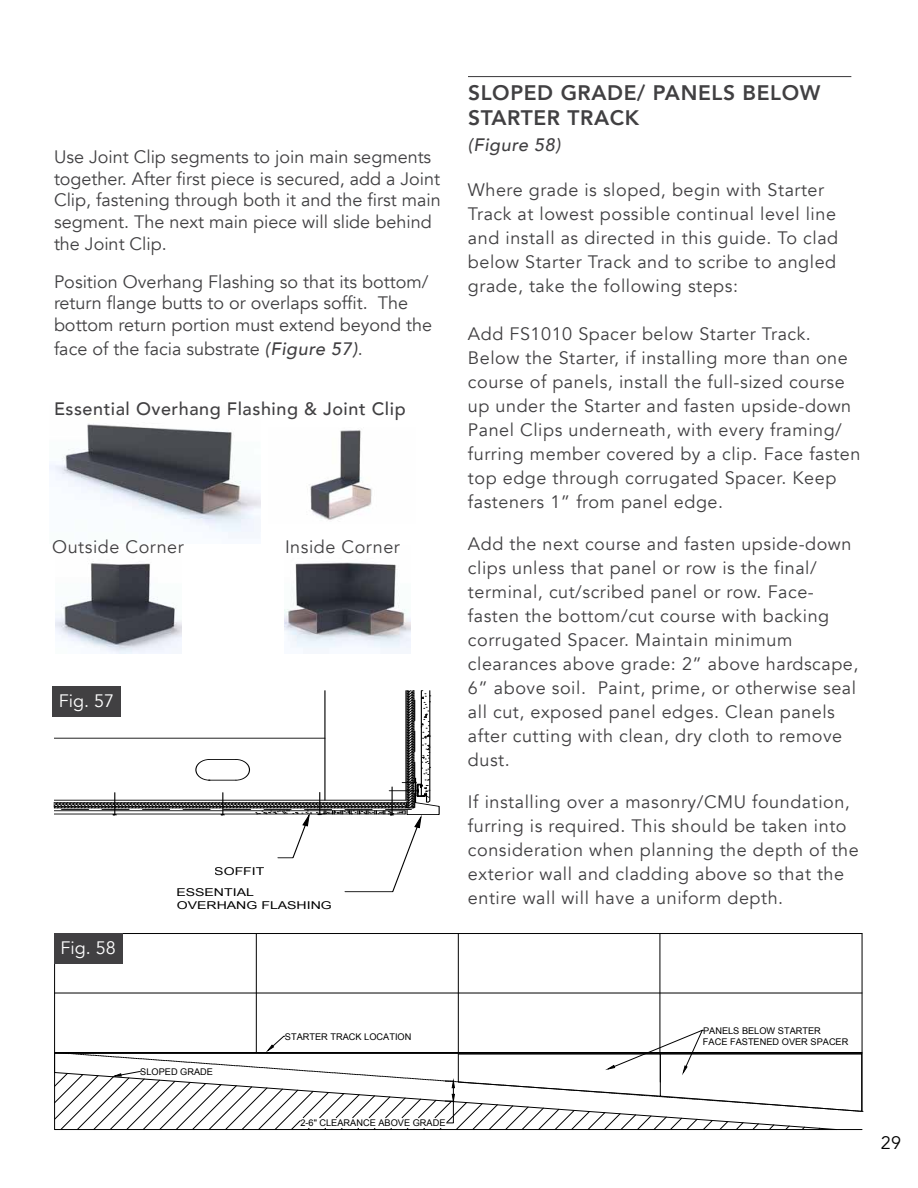
<style>
.page{position:relative;width:918px;height:1188px;background:#fff}
.page>*{position:absolute;margin:0;border:0;box-sizing:border-box;transform-origin:0 0}
.t1{font:800 21px/25.2px "Avenir";letter-spacing:.03em;color:#414042}
.t2{font:18px/24px "Avenir";letter-spacing:.03em;color:#414042}
.t3{font:18px/21.6px "Avenir";color:#414042}
.t4{font:500 18px "Avenir";letter-spacing:.03em;color:#414042}
.t5{font:18px "Avenir";color:#fff}
.t6{font:italic 500 18px "Avenir";letter-spacing:.03em;color:#414042}
.t7{font:18px "Avenir";color:#000}
.t8{font:10.8px/21px "Arial";color:#000;scale:1.31 1}
.t9{font:9.15px/11.1px "Arial";color:#000}
.s1{font-weight:500;font-style:italic}
</style>
<div class="page">
<hr style="left:468px;top:76px;width:383px;height:1px;background:#414042">
<svg style="left:54px;top:933px;width:809px;height:96px"></svg>
<hr style="left:55px;top:993px;width:807px;height:1px;background:#000">
<hr style="left:55px;top:933px;width:807px;height:1px;background:#000">
<hr style="left:660px;top:934px;width:1px;height:119px;background:#000">
<hr style="left:458px;top:934px;width:1px;height:119px;background:#000">
<hr style="left:256px;top:934px;width:1px;height:119px;background:#000">
<svg style="left:54px;top:1029px;width:809px;height:102px"></svg>
<div style="left:54px;top:933px;width:68px;height:31px;background:#414042"></div>
<svg style="left:53px;top:690px;width:387px;height:202px"></svg>
<img style="left:56px;top:561px;width:126px;height:92px">
<img style="left:284px;top:562px;width:126px;height:91px">
<img style="left:50px;top:423px;width:211px;height:115px">
<div style="left:52px;top:686px;width:69px;height:31px;background:#414042"></div>
<img style="left:309px;top:430px;width:63px;height:90px">
<div style="left:171px;top:846px;width:72px;height:16px;background:#fff"></div>
<div style="left:171px;top:864px;width:43px;height:16px;background:#fff"></div>
<p class="t3" style="left:54px;top:147px;width:388px">Use Joint Clip segments to join main segments together. After first piece is secured, add a Joint Clip, fastening through both it and the first main segment. The next main piece will slide behind the Joint Clip.</p>
<p class="t3" style="left:54px;top:271px;width:380px">Position Overhang Flashing so that its bottom/ return flange butts to or overlaps soffit. The bottom return portion must extend beyond the</p>
<p class="t3" style="left:54px;top:338px;width:310px">face of the facia substrate <span class="s1">(Figure 57)</span>.</p>
<p class="t4" style="left:54px;top:393px;width:353px">Essential Overhang Flashing &amp; Joint Clip</p>
<p class="t2" style="left:52px;top:535px;width:133px">Outside Corner</p>
<p class="t2" style="left:285px;top:535px;width:116px">Inside Corner</p>
<p class="t5" style="left:59px;top:690px;width:57px">Fig. 57</p>
<p class="t5" style="left:61px;top:937px;width:57px">Fig. 58</p>
<p class="t8" style="left:176px;top:860px;width:69px">NICHISOFFIT<br>ESSENTIAL</p>
<p class="t8" style="left:177px;top:895px;width:120px">OVERHANG FLASHING</p>
<p class="t1" style="left:468px;top:80px;width:354px">SLOPED GRADE/ PANELS BELOW<br>STARTER TRACK</p>
<p class="t6" style="left:468px;top:134px;width:94px">(Figure 58)</p>
<p class="t2" style="left:468px;top:178px;width:372px">Where grade is sloped, begin with Starter Track at lowest possible continual level line and install as directed in this guide. To clad below Starter Track and to scribe to angled grade, take the following steps:</p>
<p class="t2" style="left:468px;top:322px;width:394px">Add FS1010 Spacer below Starter Track.<br>Below the Starter, if installing more than one course of panels, install the full-sized course up under the Starter and fasten upside-down Panel Clips underneath, with every framing/ furring member covered by a clip. Face fasten top edge through corrugated Spacer. Keep fasteners 1” from panel edge.</p>
<p class="t2" style="left:468px;top:532px;width:392px">Add the next course and fasten upside-down clips unless that panel or row is the final/ terminal, cut/scribed panel or row. Face&shy;fasten the bottom/cut course with backing corrugated Spacer. Maintain minimum clearances above grade: 2” above hardscape, 6” above soil. Paint, prime, or otherwise seal all cut, exposed panel edges. Clean panels after cutting with clean, dry cloth to remove dust.</p>
<p class="t2" style="left:468px;top:790px;width:392px">If installing over a masonry/CMU foundation, furring is required. This should be taken into consideration when planning the depth of the exterior wall and cladding above so that the entire wall will have a uniform depth.</p>
<p class="t9" style="left:140px;top:1066px;width:74px">SLOPED GRADE</p>
<p class="t9" style="left:285px;top:1031px;width:128px">STARTER TRACK LOCATION</p>
<p class="t9" style="left:300px;top:1117px;width:147px">2-6" CLEARANCE ABOVE GRADE</p>
<p class="t9" style="left:703px;top:1025px;width:147px">PANELS BELOW STARTER<br>FACE FASTENED OVER SPACER</p>
<p class="t7" style="left:881px;top:1132px;width:22px">29</p>
</div>
